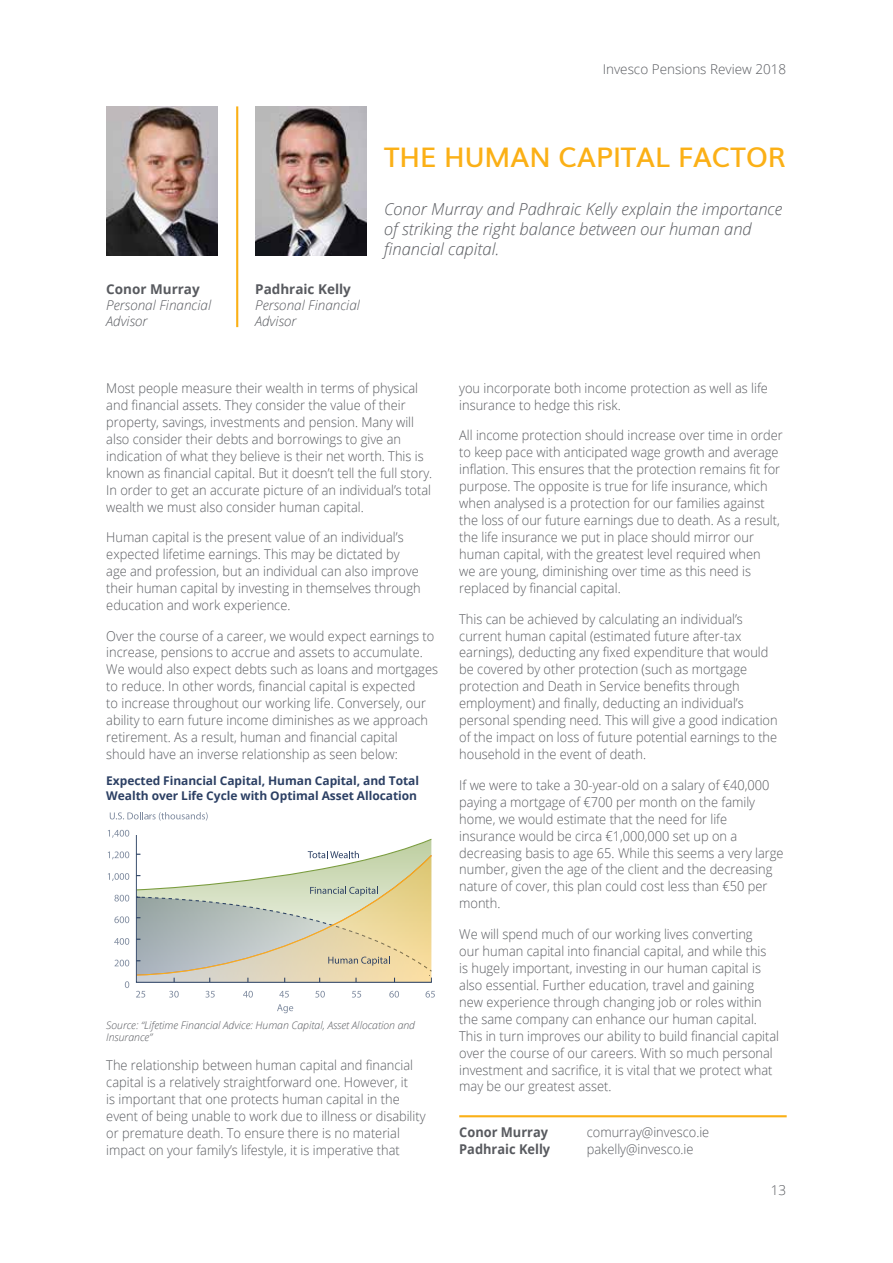
<style>
.page{position:relative;width:893px;height:1263px;background:#fff}
.page>*{position:absolute;margin:0;border:0;box-sizing:border-box;transform-origin:0 0}
.t1{font:600 27px "Muli";color:#fbb016}
.t2{font:italic 300 16.5px/19.8px "Open Sans";color:#585a5f}
.t3{font:300 13.5px/17px "Open Sans";color:#585a5f;scale:.95 1}
.t4{font:italic 300 13.5px/16.2px "Open Sans";color:#585a5f}
.t5{font:300 13.5px "Open Sans";color:#585a5f}
.t6{font:700 13.5px "Open Sans";color:#585a5f}
.t7{font:700 13.5px "Open Sans";color:#585a5f;scale:.95 1}
.t8{font:700 12px/14.4px "Open Sans";letter-spacing:-.005em;color:#2c4064}
.t9{font:italic 300 10.5px/12.6px "Open Sans";letter-spacing:-.005em;color:#585a5f}
</style>
<div class="page">
<hr style="left:236px;top:106px;width:2px;height:221px;background:#fbb016">
<hr style="left:459px;top:1115px;width:328px;height:2px;background:#fbb016">
<img style="left:255px;top:106px;width:112px;height:149px">
<img style="left:106px;top:106px;width:112px;height:149px">
<svg style="left:110px;top:812px;width:98px;height:8px"></svg>
<svg style="left:108px;top:830px;width:21px;height:8px"></svg>
<svg style="left:108px;top:851px;width:21px;height:8px"></svg>
<svg style="left:108px;top:873px;width:21px;height:8px"></svg>
<svg style="left:114px;top:895px;width:15px;height:6px"></svg>
<svg style="left:114px;top:916px;width:15px;height:7px"></svg>
<svg style="left:114px;top:938px;width:15px;height:7px"></svg>
<svg style="left:115px;top:960px;width:14px;height:6px"></svg>
<svg style="left:125px;top:981px;width:4px;height:7px"></svg>
<svg style="left:136px;top:991px;width:9px;height:6px"></svg>
<svg style="left:169px;top:991px;width:10px;height:6px"></svg>
<svg style="left:205px;top:991px;width:10px;height:6px"></svg>
<svg style="left:243px;top:991px;width:10px;height:6px"></svg>
<svg style="left:279px;top:991px;width:10px;height:6px"></svg>
<svg style="left:315px;top:991px;width:10px;height:6px"></svg>
<svg style="left:352px;top:991px;width:9px;height:6px"></svg>
<svg style="left:389px;top:991px;width:10px;height:6px"></svg>
<svg style="left:425px;top:991px;width:10px;height:6px"></svg>
<svg style="left:277px;top:1004px;width:16px;height:9px"></svg>
<svg style="left:136px;top:836px;width:296px;height:147px"></svg>
<p class="t5" style="left:603px;top:60px;width:185px">Invesco Pensions Review 2018</p>
<h1 class="t1" style="left:384px;top:135px;width:403px">THE HUMAN CAPITAL FACTOR</h1>
<p class="t6" style="left:106px;top:280px;width:95px">Conor Murray</p>
<p class="t4" style="left:106px;top:297px;width:106px">Personal Financial<br>Advisor</p>
<p class="t6" style="left:255px;top:280px;width:97px">Padhraic Kelly</p>
<p class="t4" style="left:255px;top:297px;width:106px">Personal Financial<br>Advisor</p>
<p class="t2" style="left:384px;top:199px;width:400px">Conor Murray and Padhraic Kelly explain the importance of striking the right balance between our human and financial capital.</p>
<p class="t3" style="left:106px;top:379px;width:345px">Most people measure their wealth in terms of physical and financial assets. They consider the value of their property, savings, investments and pension. Many will also consider their debts and borrowings to give an indication of what they believe is their net worth. This is known as financial capital. But it doesn’t tell the full story.<br>In order to get an accurate picture of an individual’s total wealth we must also consider human capital.</p>
<p class="t3" style="left:106px;top:528px;width:332px">Human capital is the present value of an individual’s expected lifetime earnings. This may be dictated by age and profession, but an individual can also improve their human capital by investing in themselves through education and work experience.</p>
<p class="t3" style="left:106px;top:627px;width:351px">Over the course of a career, we would expect earnings to increase, pensions to accrue and assets to accumulate.<br>We would also expect debts such as loans and mortgages to reduce. In other words, financial capital is expected<br>to increase throughout our working life. Conversely, our ability to earn future income diminishes as we approach retirement. As a result, human and financial capital should have an inverse relationship as seen below:</p>
<p class="t8" style="left:106px;top:773px;width:314px">Expected Financial Capital, Human Capital, and Total<br>Wealth over Life Cycle with Optimal Asset Allocation</p>
<p class="t9" style="left:106px;top:1018px;width:310px">Source: “Lifetime Financial Advice: Human Capital, Asset Allocation and<br>Insurance”</p>
<p class="t3" style="left:106px;top:1056px;width:338px">The relationship between human capital and financial capital is a relatively straightforward one. However, it<br>is important that one protects human capital in the event of being unable to work due to illness or disability or premature death. To ensure there is no material impact on your family’s lifestyle, it is imperative that</p>
<p class="t3" style="left:459px;top:379px;width:326px">you incorporate both income protection as well as life insurance to hedge this risk.</p>
<p class="t3" style="left:459px;top:427px;width:342px">All income protection should increase over time in order to keep pace with anticipated wage growth and average inflation. This ensures that the protection remains fit for purpose. The opposite is true for life insurance, which when analysed is a protection for our families against the loss of our future earnings due to death. As a result, the life insurance we put in place should mirror our human capital, with the greatest level required when<br>we are young, diminishing over time as this need is replaced by financial capital.</p>
<p class="t3" style="left:459px;top:610px;width:337px">This can be achieved by calculating an individual’s current human capital (estimated future after-tax earnings), deducting any fixed expenditure that would be covered by other protection (such as mortgage protection and Death in Service benefits through employment) and finally, deducting an individual’s personal spending need. This will give a good indication of the impact on loss of future potential earnings to the household in the event of death.</p>
<p class="t3" style="left:459px;top:776px;width:343px">If we were to take a 30-year-old on a salary of €40,000 paying a mortgage of €700 per month on the family home, we would estimate that the need for life insurance would be circa €1,000,000 set up on a decreasing basis to age 65. While this seems a very large number, given the age of the client and the decreasing nature of cover, this plan could cost less than €50 per month.</p>
<p class="t3" style="left:459px;top:925px;width:338px">We will spend much of our working lives converting<br>our human capital into financial capital, and while this<br>is hugely important, investing in our human capital is also essential. Further education, travel and gaining new experience through changing job or roles within the same company can enhance our human capital.<br>This in turn improves our ability to build financial capital over the course of our careers. With so much personal investment and sacrifice, it is vital that we protect what may be our greatest asset.</p>
<p class="t7" style="left:459px;top:1123px;width:95px">Conor Murray</p>
<p class="t3" style="left:587px;top:1124px;width:130px">comurray@invesco.ie</p>
<p class="t7" style="left:459px;top:1140px;width:97px">Padhraic Kelly</p>
<p class="t3" style="left:587px;top:1140px;width:114px">pakelly@invesco.ie</p>
<p class="t5" style="left:771px;top:1181px;width:17px">13</p>
</div>
